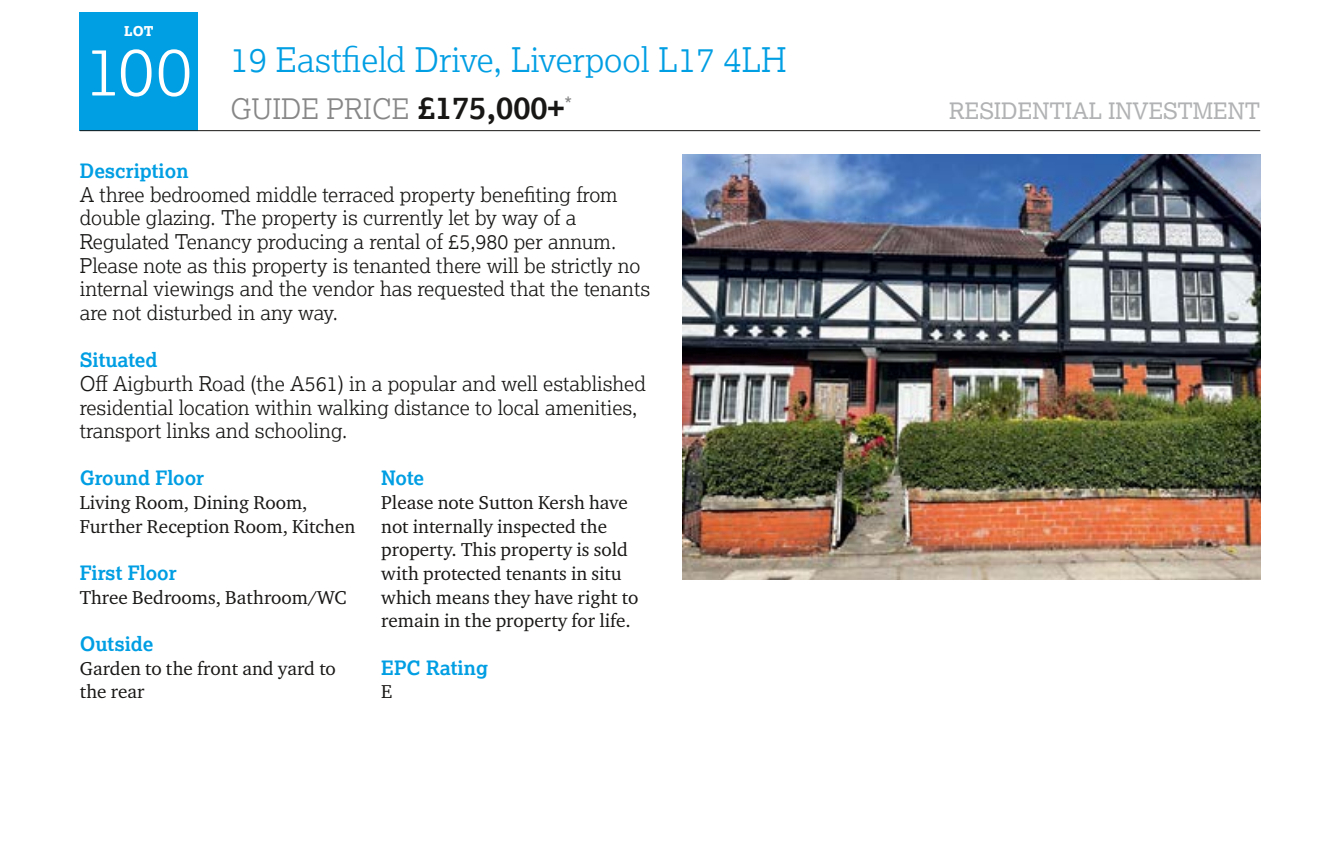
<style>
.page{position:relative;width:1340px;height:855px;background:#fff}
.page>*{position:absolute;margin:0;border:0;box-sizing:border-box;transform-origin:0 0}
.t1{font:300 67.5px "Lexia";color:#fff}
.t2{font:300 33.75px "Lexia";color:#009ee3}
.t3{font:300 28.12px "Lexia";color:#868786}
.t4{font:22.5px "Lexia";color:#b1b2b3}
.t5{font:300 20.25px/23.6px "Lexia";color:#181716}
.t6{font:700 19.8px "Lexia";color:#009ee3}
.t7{font:19.12px/23.6px "Charter ITC Pro";color:#181716}
.t8{font:800 13.5px "Lexia";color:#fff}
.s1{font-weight:700;font-size:31.5px;color:#181716}
</style>
<div class="page">
<div style="left:80px;top:13px;width:118px;height:118px;background:#009ee3"></div>
<hr style="left:80px;top:130px;width:1180px;height:1px;background:#181716">
<img style="left:682px;top:155px;width:578px;height:425px">
<p class="t8" style="left:124px;top:23px;width:31px">LOT</p>
<h1 class="t1" style="left:85px;top:28px;width:109px">100</h1>
<h2 class="t2" style="left:230px;top:38px;width:557px">19 Eastfield Drive, Liverpool L17 4LH</h2>
<h3 class="t3" style="left:230px;top:91px;width:343px">GUIDE PRICE <span class="s1">£175,000+</span><sup>*</sup></h3>
<p class="t4" style="left:949px;top:97px;width:313px">RESIDENTIAL INVESTMENT</p>
<p class="t6" style="left:80px;top:158px;width:110px">Description</p>
<p class="t5" style="left:80px;top:182px;width:572px">A three bedroomed middle terraced property benefiting from double glazing. The property is currently let by way of a Regulated Tenancy producing a rental of £5,980 per annum.<br>Please note as this property is tenanted there will be strictly no internal viewings and the vendor has requested that the tenants are not disturbed in any way.</p>
<p class="t6" style="left:80px;top:347px;width:79px">Situated</p>
<p class="t5" style="left:80px;top:371px;width:567px">Off Aigburth Road (the A561) in a popular and well established residential location within walking distance to local amenities, transport links and schooling.</p>
<p class="t6" style="left:80px;top:466px;width:126px">Ground Floor</p>
<p class="t7" style="left:80px;top:490px;width:277px">Living Room, Dining Room,<br>Further Reception Room, Kitchen</p>
<p class="t6" style="left:80px;top:560px;width:98px">First Floor</p>
<p class="t7" style="left:80px;top:585px;width:268px">Three Bedrooms, Bathroom/WC</p>
<p class="t6" style="left:80px;top:631px;width:75px">Outside</p>
<p class="t7" style="left:80px;top:656px;width:257px">Garden to the front and yard to the rear</p>
<p class="t6" style="left:381px;top:466px;width:44px">Note</p>
<p class="t7" style="left:381px;top:490px;width:259px">Please note Sutton Kersh have not internally inspected the property. This property is sold with protected tenants in situ which means they have right to remain in the property for life.</p>
<p class="t6" style="left:381px;top:655px;width:108px">EPC Rating</p>
<p class="t7" style="left:381px;top:679px;width:13px">E</p>
</div>
